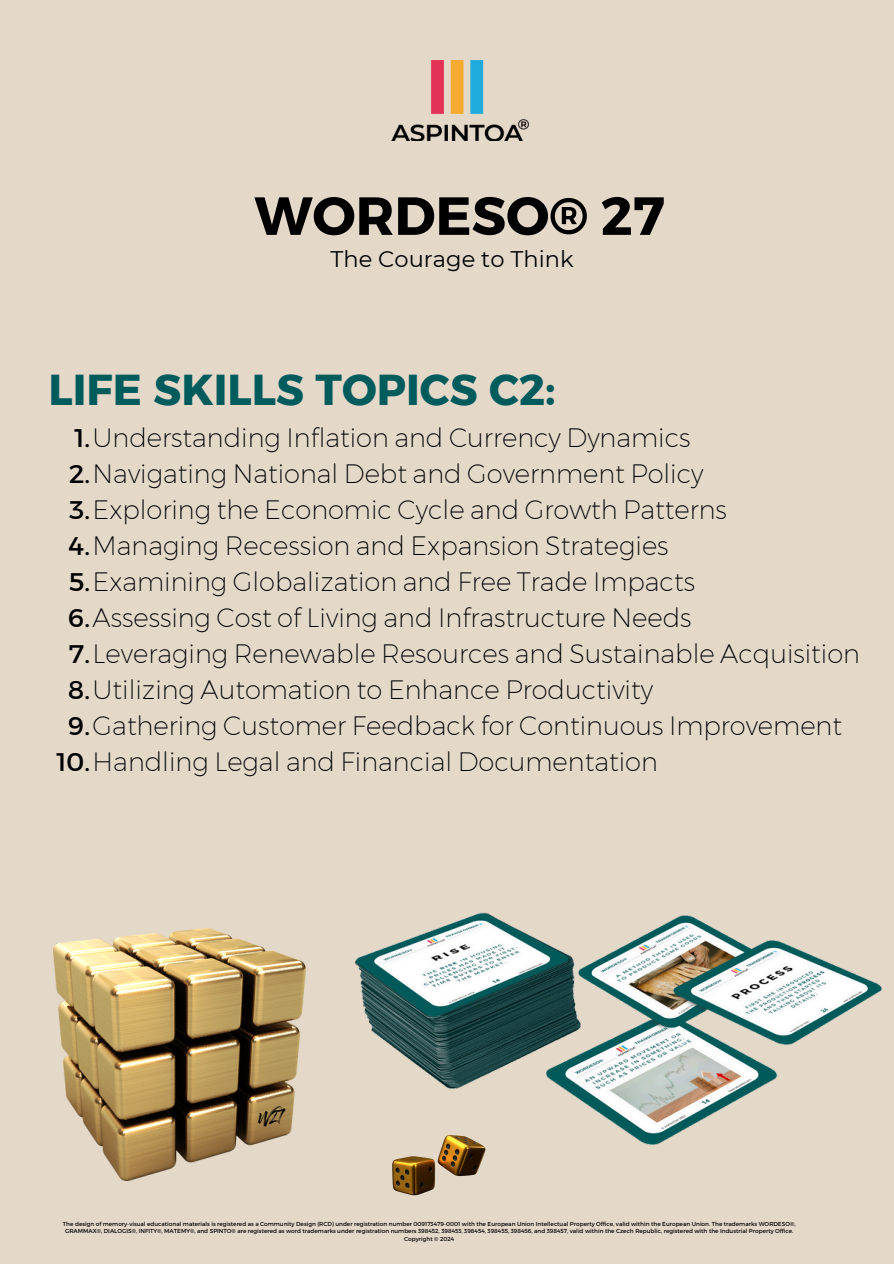
<style>
.page{position:relative;width:894px;height:1264px;background:#fff}
.page>*{position:absolute;margin:0;border:0;box-sizing:border-box;transform-origin:0 0}
.t1{font:700 53.55px "Montserrat";color:#000}
.t2{font:43.05px "Kief Montaser Bold";color:#005b5d}
.t3{font:300 25.95px "Kief Montaser Extra";color:#000}
.t4{font:22.5px "Montserrat";color:#000}
.t5{font:5.85px/7.6px "Montserrat";color:#000;text-align:center}
.s1{font-family:"Kief Montaser Regular";font-weight:400}
</style>
<div class="page">
<div style="left:0;top:0;width:893px;height:1263px;background:#e4d8c9"></div>
<img style="left:391px;top:61px;width:137px;height:80px">
<img style="left:53px;top:928px;width:252px;height:252px">
<img style="left:355px;top:912px;width:527px;height:233px">
<img style="left:355px;top:1094px;width:176px;height:102px">
<svg style="left:257px;top:1105px;width:29px;height:21px"></svg>
<p class="t1" style="left:254px;top:181px;width:411px">WORDESO® 27</p>
<p class="t4" style="left:330px;top:245px;width:244px">The Courage to Think</p>
<p class="t2" style="left:49px;top:363px;width:508px">LIFE SKILLS TOPICS C2:</p>
<p class="t3" style="left:75px;top:421px;width:617px"><span class="s1">1.</span>Understanding Inflation and Currency Dynamics</p>
<h1 class="t3" style="left:69px;top:457px;width:635px"><span class="s1">2.</span>Navigating National Debt and Government Policy</h1>
<h4 class="t3" style="left:69px;top:493px;width:659px"><span class="s1">3.</span>Exploring the Economic Cycle and Growth Patterns</h4>
<h2 class="t3" style="left:69px;top:529px;width:601px"><span class="s1">4.</span>Managing Recession and Expansion Strategies</h2>
<p class="t3" style="left:68px;top:565px;width:628px"><span class="s1">5.</span>Examining Globalization and Free Trade Impacts</p>
<p class="t3" style="left:68px;top:601px;width:625px"><span class="s1">6.</span>Assessing Cost of Living and Infrastructure Needs</p>
<p class="t3" style="left:70px;top:637px;width:791px"><span class="s1">7.</span>Leveraging Renewable Resources and Sustainable Acquisition</p>
<p class="t3" style="left:68px;top:673px;width:586px"><span class="s1">8.</span>Utilizing Automation to Enhance Productivity</p>
<p class="t3" style="left:68px;top:709px;width:775px"><span class="s1">9.</span>Gathering Customer Feedback for Continuous Improvement</p>
<p class="t3" style="left:56px;top:745px;width:602px"><span class="s1">10.</span>Handling Legal and Financial Documentation</p>
<p class="t5" style="left:63px;top:1219px;width:734px">The design of memory-visual educational materials is registered as a Community Design (RCD) under registration number 009173479-0001 with the European Union Intellectual Property Office, valid within the European Union. The trademarks WORDESO®,<br>GRAMMAX®, DIALOGIS®, INFITY®, MATEMY®, and SPINTO® are registered as word trademarks under registration numbers 398452, 398453, 398454, 398455, 398456, and 398457, valid within the Czech Republic, registered with the Industrial Property Office.</p>
<h5 class="t5" style="left:404px;top:1234px;width:51px">Copyright © 2024</h5>
</div>
